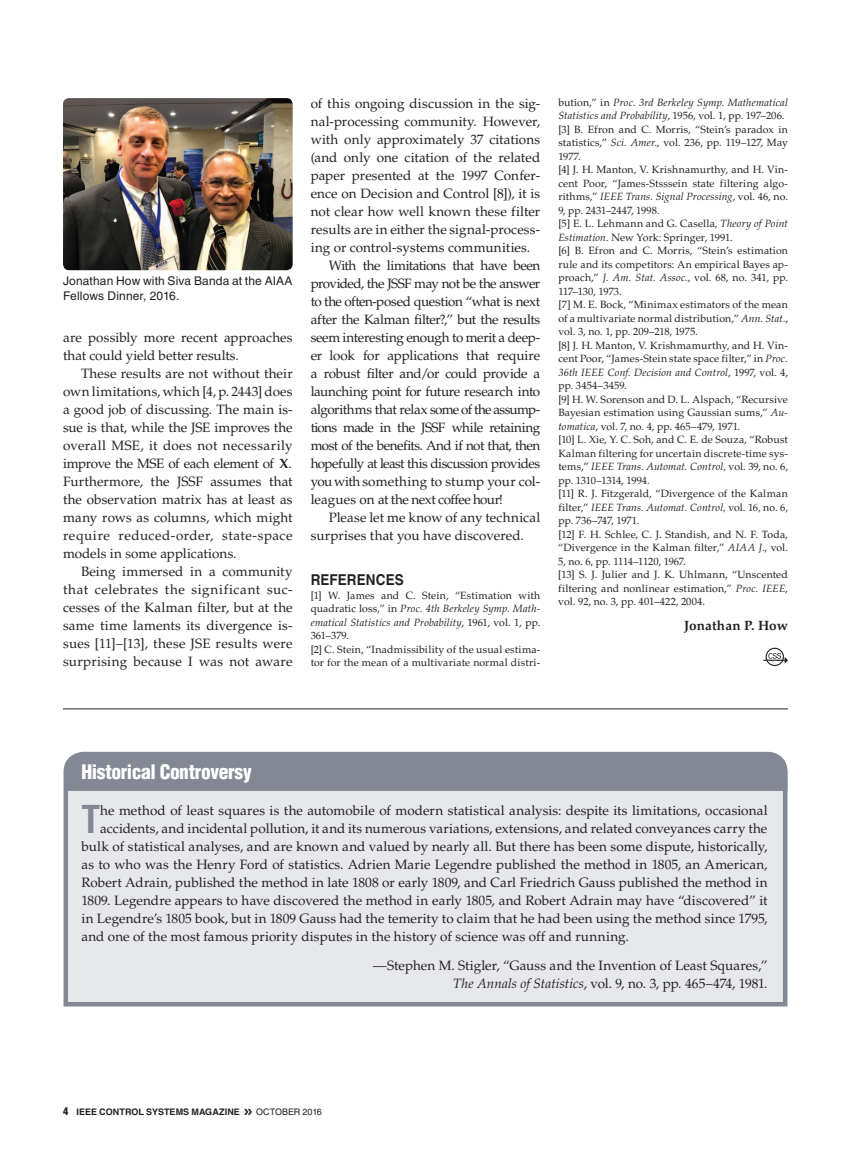
<style>
.page{position:relative;width:851px;height:1161px;background:#fff}
.page>*{position:absolute;margin:0;border:0;box-sizing:border-box;transform-origin:0 0}
.t1{font:700 condensed 37.5px "Helvetica LT Std";color:#838894}
.t2{font:900 condensed 19.5px "Helvetica LT Std";letter-spacing:-.02em;color:#fff}
.t3{font:700 15px "Helvetica LT Std";color:#231f20;scale:.9 1}
.t4{font:13.5px/18px "Palatino LT Std";color:#231f20;text-align:justify}
.t5{font:13.5px "Palatino LT Std";letter-spacing:-.035em;color:#231f20}
.t6{font:13.5px "Palatino LT Std";letter-spacing:-.04em;color:#231f20}
.t7{font:13.5px "Palatino LT Std";letter-spacing:-.025em;color:#231f20}
.t8{font:13.5px "Palatino LT Std";letter-spacing:-.02em;color:#231f20}
.t9{font:13.5px "Palatino LT Std";letter-spacing:-.03em;color:#231f20}
.t10{font:13.5px "Palatino LT Std";letter-spacing:-.045em;color:#231f20}
.t11{font:700 13.5px "Palatino LT Std";letter-spacing:.005em;color:#231f20}
.t12{font:12px/15px "Helvetica LT Std";letter-spacing:.01em;color:#231f20}
.t13{font:10.5px/13.5px "Palatino LT Std";letter-spacing:.01em;color:#231f20}
.t14{font:700 9px "Helvetica LT Std";letter-spacing:.005em;color:#231f20}
.s1{font-weight:700}
.s2{font-style:italic}
.s3{font-weight:900;font-stretch:condensed;font-size:10.5px}
.s4{font-family:"Gill Sans Std";font-size:13.5px}
.s5{font-weight:400}
</style>
<div class="page">
<div style="left:765px;top:648px;width:18px;height:18px;border:1px solid #231f20;border-radius:50%"></div>
<svg style="left:763px;top:653px;width:24px;height:11px"></svg>
<img style="left:63px;top:98px;width:229px;height:172px">
<hr style="left:63px;top:709px;width:725px;height:1px;background:#231f20">
<div style="left:63px;top:751px;width:725px;height:256px;background:#e7e8eb"></div>
<div style="left:66px;top:754px;width:721px;height:37px;background:#838894"></div>
<p class="t12" style="left:63px;top:273px;width:231px">Jonathan How with Siva Banda at the AIAA<br>Fellows Dinner, 2016.</p>
<p class="t4" style="left:63px;top:329px;width:231px">are possibly more recent approaches that could yield better results.</p>
<p class="t4" style="left:63px;top:365px;width:231px;text-indent:18px">These results are not without their own limitations, which [4, p. 2443] does a good job of discussing. The main is&shy;sue is that, while the JSE improves the overall MSE, it does not necessarily improve the MSE of each element of <span class="s1">X</span>.<br>Furthermore, the JSSF assumes that the observation matrix has at least as many rows as columns, which might require reduced-order, state-space models in some applications.</p>
<p class="t4" style="left:63px;top:563px;width:231px;text-indent:18px">Being immersed in a community that celebrates the significant suc&shy;cesses of the Kalman filter, but at the same time laments its divergence is&shy;sues [11]–[13], these JSE results were surprising because I was not aware</p>
<p class="t4" style="left:310px;top:95px;width:231px">of this ongoing discussion in the sig-</p>
<p class="t4" style="left:310px;top:113px;width:231px">nal-processing community. However,</p>
<p class="t4" style="left:310px;top:131px;width:231px">with only approximately 37 citations</p>
<p class="t4" style="left:310px;top:149px;width:231px">(and only one citation of the related</p>
<p class="t4" style="left:310px;top:167px;width:231px">paper presented at the 1997 Confer-</p>
<p class="t4" style="left:310px;top:185px;width:231px">ence on Decision and Control [8]), it is</p>
<p class="t4" style="left:310px;top:203px;width:231px">not clear how well known these filter</p>
<p class="t4" style="left:310px;top:221px;width:231px">results are in either the signal-process-</p>
<p class="t4" style="left:310px;top:239px;width:221px">ing or control-systems communities.</p>
<p class="t5" style="left:328px;top:257px;width:213px">With the limitations that have been</p>
<p class="t10" style="left:310px;top:275px;width:231px">provided, the JSSF may not be the answer</p>
<p class="t7" style="left:310px;top:293px;width:231px">to the often-posed question “what is next</p>
<p class="t7" style="left:310px;top:311px;width:231px">after the Kalman filter?,” but the results</p>
<p class="t8" style="left:310px;top:329px;width:231px">seem interesting enough to merit a deep-</p>
<p class="t4" style="left:310px;top:347px;width:231px">er look for applications that require</p>
<p class="t9" style="left:310px;top:365px;width:231px">a robust filter and/or could provide a</p>
<p class="t8" style="left:310px;top:383px;width:231px">launching point for future research into</p>
<p class="t6" style="left:310px;top:401px;width:231px">algorithms that relax some of the assump-</p>
<p class="t5" style="left:310px;top:419px;width:231px">tions made in the JSSF while retaining</p>
<p class="t5" style="left:310px;top:437px;width:231px">most of the benefits. And if not that, then</p>
<p class="t6" style="left:310px;top:455px;width:231px">hopefully at least this discussion provides</p>
<p class="t4" style="left:310px;top:473px;width:231px">you with something to stump your col-</p>
<p class="t9" style="left:310px;top:491px;width:194px">leagues on at the next coffee hour!</p>
<p class="t4" style="left:328px;top:509px;width:213px">Please let me know of any technical</p>
<p class="t4" style="left:310px;top:527px;width:215px">surprises that you have discovered.</p>
<p class="t3" style="left:310px;top:571px;width:42px">REFERENCES</p>
<p class="t13" style="left:310px;top:588px;width:231px">[1] W. James and C. Stein, “Estimation with quadratic loss,” in <span class="s2">Proc. 4th Berkeley Symp. Math&shy;ematical Statistics and Probability</span>, 1961, vol. 1, pp.<br>361–379.<br>[2] C. Stein, “Inadmissibility of the usual estima&shy;tor for the mean of a multivariate normal distri-</p>
<p class="t13" style="left:558px;top:96px;width:231px">bution,” in <span class="s2">Proc. 3rd Berkeley Symp. Mathematical Statistics and Probability</span>, 1956, vol. 1, pp. 197–206. [3] B. Efron and C. Morris, “Stein’s paradox in statistics,” <span class="s2">Sci. Amer.</span>, vol. 236, pp. 119–127, May 1977.<br>[4] J. H. Manton, V. Krishnamurthy, and H. Vin&shy;cent Poor, “James-Stsssein state filtering algo&shy;rithms,” <span class="s2">IEEE Trans. Signal Processing</span>, vol. 46, no.<br>9, pp. 2431–2447, 1998.<br>[5] E. L. Lehmann and G. Casella, <span class="s2">Theory of Point Estimation</span>. New York: Springer, 1991.<br>[6] B. Efron and C. Morris, “Stein’s estimation rule and its competitors: An empirical Bayes ap&shy;proach,” <span class="s2">J. Am. Stat. Assoc.</span>, vol. 68, no. 341, pp.<br>117–130, 1973.<br>[7] M. E. Bock, “Minimax estimators of the mean of a multivariate normal distribution,” <span class="s2">Ann. Stat.</span>, vol. 3, no. 1, pp. 209–218, 1975.<br>[8] J. H. Manton, V. Krishmamurthy, and H. Vin&shy;cent Poor, “James-Stein state space filter,” in <span class="s2">Proc.<br>36th IEEE Conf. Decision and Control</span>, 1997, vol. 4, pp. 3454–3459.<br>[9] H. W. Sorenson and D. L. Alspach, “Recursive Bayesian estimation using Gaussian sums,” <span class="s2">Au&shy;tomatica</span>, vol. 7, no. 4, pp. 465–479, 1971.<br>[10] L. Xie, Y. C. Soh, and C. E. de Souza, “Robust Kalman filtering for uncertain discrete-time sys&shy;tems,” <span class="s2">IEEE Trans. Automat. Control,</span> vol. 39, no. 6, pp. 1310–1314, 1994.<br>[11] R. J. Fitzgerald, “Divergence of the Kalman filter,” <span class="s2">IEEE Trans. Automat. Control,</span> vol. 16, no. 6, pp. 736–747, 1971.<br>[12] F. H. Schlee, C. J. Standish, and N. F. Toda, “Divergence in the Kalman filter,” <span class="s2">AIAA J.</span>, vol.<br>5, no. 6, pp. 1114–1120, 1967.<br>[13] S. J. Julier and J. K. Uhlmann, “Unscented filtering and nonlinear estimation,” <span class="s2">Proc. IEEE</span>, vol. 92, no. 3, pp. 401–422, 2004.</p>
<p class="t11" style="left:684px;top:618px;width:105px">Jonathan P. How</p>
<h2 class="t2" style="left:81px;top:760px;width:172px">Historical Controversy</h2>
<h1 class="t1" style="left:81px;top:796px;width:20px">T</h1>
<p class="t4" style="left:100px;top:802px;width:669px">he method of least squares is the automobile of modern statistical analysis: despite its limitations, occasional</p>
<p class="t4" style="left:100px;top:820px;width:668px">accidents, and incidental pollution, it and its numerous variations, extensions, and related conveyances carry the</p>
<p class="t4" style="left:81px;top:838px;width:687px">bulk of statistical analyses, and are known and valued by nearly all. But there has been some dispute, historically,</p>
<p class="t4" style="left:81px;top:856px;width:687px">as to who was the Henry Ford of statistics. Adrien Marie Legendre published the method in 1805, an American,</p>
<p class="t4" style="left:81px;top:874px;width:687px">Robert Adrain, published the method in late 1808 or early 1809, and Carl Friedrich Gauss published the method in</p>
<p class="t4" style="left:81px;top:892px;width:687px">1809. Legendre appears to have discovered the method in early 1805, and Robert Adrain may have “discovered” it</p>
<p class="t4" style="left:81px;top:910px;width:687px">in Legendre’s 1805 book, but in 1809 Gauss had the temerity to claim that he had been using the method since 1795,</p>
<p class="t4" style="left:81px;top:928px;width:548px">and one of the most famous priority disputes in the history of science was off and running.</p>
<p class="t4" style="left:373px;top:957px;width:396px;text-align:right">—Stephen M. Stigler, “Gauss and the Invention of Least Squares,”<br><span class="s2">The Annals of Statistics</span>, vol. 9, no. 3, pp. 465–474, 1981.</p>
<p class="t14" style="left:63px;top:1107px;width:260px"><span class="s3">4</span> IEEE CONTROL SYSTEMS MAGAZINE <span class="s4">»</span> <span class="s5">OCTOBER 2016</span></p>
</div>
